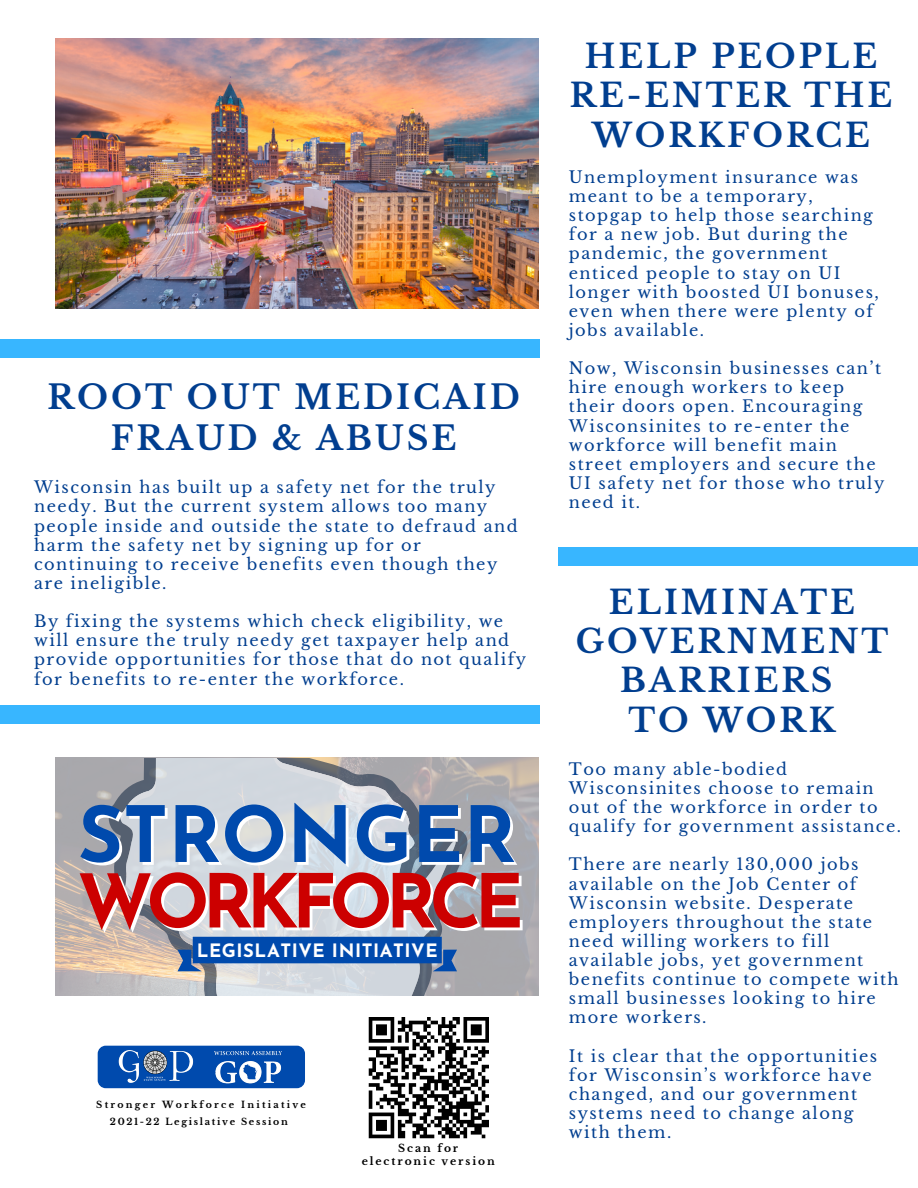
<style>
.page{position:relative;width:918px;height:1188px;background:#fff}
.page>*{position:absolute;margin:0;border:0;box-sizing:border-box;transform-origin:0 0}
.t1{font:700 77.25px "Josefin Sans";color:#004aad}
.t2{font:700 74.1px "Josefin Sans";letter-spacing:-.095em;color:#c00}
.t3{font:700 32.85px/40.5px "Libre Baskerville";letter-spacing:.09em;color:#013e8f;text-align:center}
.t4{font:700 32.4px/39.3px "Libre Baskerville";letter-spacing:.09em;color:#013e8f;text-align:center}
.t5{font:700 18.45px "Josefin Sans";letter-spacing:.03em;color:#fff}
.t6{font:16.2px/19.2px "Libre Baskerville";letter-spacing:.09em;color:#013e8f}
.t7{font:700 10.65px/12.5px "Libre Baskerville";letter-spacing:.18em;color:#000;text-align:center}
.t8{font:700 9.3px "Libre Baskerville";letter-spacing:.24em;color:#000}
.t9{font:700 9.3px "Libre Baskerville";letter-spacing:.18em;color:#000}
</style>
<div class="page">
<img style="left:55px;top:38px;width:484px;height:270px">
<img style="left:55px;top:758px;width:484px;height:237px">
<div style="left:0;top:706px;width:540px;height:18px;background:#38b6ff"></div>
<div style="left:0;top:340px;width:540px;height:18px;background:#38b6ff"></div>
<div style="left:98px;top:1046px;width:207px;height:42px;background:#004aad;border-radius:8px"></div>
<img style="left:210px;top:1051px;width:76px;height:38px">
<img style="left:114px;top:1045px;width:83px;height:44px">
<div style="left:558px;top:547px;width:360px;height:18px;background:#38b6ff"></div>
<svg style="left:108px;top:759px;width:361px;height:236px;background:#a4a3a6"></svg>
<svg style="left:120px;top:759px;width:336px;height:236px;background:#c3c8cd"></svg>
<svg style="left:120px;top:759px;width:289px;height:66px;background:#c1c5cc"></svg>
<svg style="left:125px;top:885px;width:332px;height:86px;background:#95aac6"></svg>
<img style="left:368px;top:1018px;width:120px;height:120px">
<p class="t3" style="left:48px;top:377px;width:474px">ROOT OUT MEDICAID<br>FRAUD &amp; ABUSE</p>
<p class="t6" style="left:34px;top:478px;width:485px">Wisconsin has built up a safety net for the truly needy. But the current system allows too many people inside and outside the state to defraud and harm the safety net by signing up for or continuing to receive benefits even though they are ineligible.</p>
<p class="t6" style="left:34px;top:612px;width:494px">By fixing the systems which check eligibility, we will ensure the truly needy get taxpayer help and provide opportunities for those that do not qualify for benefits to re-enter the workforce.</p>
<p class="t1" style="left:78px;top:804px;width:440px">STRONGER</p>
<p class="t2" style="left:77px;top:872px;width:448px">WORKFORCE</p>
<p class="t5" style="left:197px;top:943px;width:242px">LEGISLATIVE INITIATIVE</p>
<p class="t8" style="left:96px;top:1099px;width:211px">Stronger Workforce Initiative</p>
<p class="t9" style="left:110px;top:1116px;width:179px">2021-22 Legislative Session</p>
<p class="t7" style="left:362px;top:1142px;width:135px">Scan for electronic version</p>
<p class="t4" style="left:570px;top:37px;width:324px">HELP PEOPLE<br>RE-ENTER THE<br>WORKFORCE</p>
<p class="t6" style="left:569px;top:168px;width:311px">Unemployment insurance was meant to be a temporary, stopgap to help those searching for a new job. But during the pandemic, the government enticed people to stay on UI longer with boosted UI bonuses, even when there were plenty of jobs available.</p>
<p class="t6" style="left:569px;top:359px;width:317px">Now, Wisconsin businesses can’t hire enough workers to keep their doors open. Encouraging<br>Wisconsinites to re-enter the workforce will benefit main street employers and secure the<br>UI safety net for those who truly need it.</p>
<p class="t4" style="left:576px;top:583px;width:314px">ELIMINATE<br>GOVERNMENT<br>BARRIERS</p>
<p class="t4" style="left:628px;top:701px;width:209px">TO WORK</p>
<p class="t6" style="left:569px;top:760px;width:334px">Too many able-bodied<br>Wisconsinites choose to remain out of the workforce in order to qualify for government assistance.</p>
<p class="t6" style="left:569px;top:855px;width:331px">There are nearly 130,000 jobs available on the Job Center of<br>Wisconsin website. Desperate employers throughout the state need willing workers to fill available jobs, yet government benefits continue to compete with small businesses looking to hire more workers.</p>
<p class="t6" style="left:569px;top:1046px;width:310px">It is clear that the opportunities for Wisconsin’s workforce have changed, and our government systems need to change along with them.</p>
</div>
